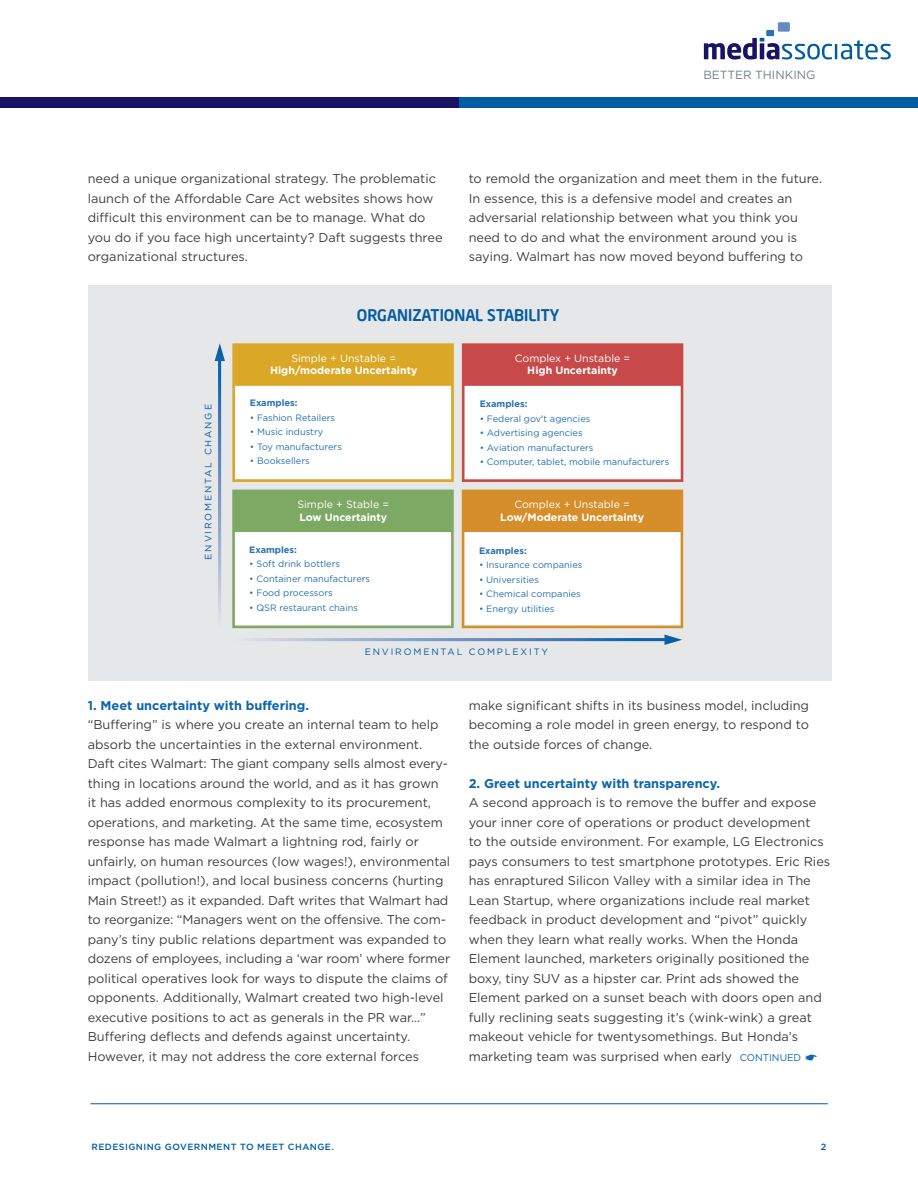
<style>
.page{position:relative;width:918px;height:1188px;background:#fff}
.page>*{position:absolute;margin:0;border:0;box-sizing:border-box;transform-origin:0 0}
.t1{font:500 15.9px "Neo Sans Intel";color:#015ca3}
.t2{font:12.75px/19.5px "Gotham";color:#3e3e3f}
.t3{font:700 12.75px "Gotham";color:#0c66aa}
.t4{font:11.85px "Gotham";color:#6c8182}
.t5{font:700 10.5px "Gotham";color:#fff}
.t6{font:10.5px "Gotham";color:#fff}
.t7{font:9.3px "Gotham";color:#2871b1}
.t8{font:9.3px "Gotham";letter-spacing:.2em;color:#015ca3}
.t9{font:700 9.3px "Gotham";color:#2871b1}
.t10{font:500 9px "Gotham";letter-spacing:.05em;color:#015ca3}
.s1{font-size:9.75px;color:#0c66aa}
</style>
<div class="page">
<svg style="left:704px;top:38px;width:187px;height:22px"></svg>
<div style="left:766px;top:30px;width:8px;height:6px;background:#2971b2"></div>
<div style="left:778px;top:22px;width:12px;height:10px;background:#638ac1"></div>
<div style="left:0;top:97px;width:459px;height:11px;background:#191364"></div>
<div style="left:459px;top:97px;width:459px;height:11px;background:#015ca3"></div>
<hr style="left:91px;top:1104px;width:737px;height:1px;background:#015ca3">
<div style="left:88px;top:285px;width:744px;height:396px;background:#e6e7e9"></div>
<svg style="left:232px;top:343px;width:222px;height:139px;background:#f1deae"></svg>
<svg style="left:462px;top:343px;width:221px;height:139px;background:#e8b6b6"></svg>
<svg style="left:232px;top:490px;width:222px;height:138px;background:#cedec4"></svg>
<svg style="left:462px;top:490px;width:221px;height:138px;background:#efd4af"></svg>
<div style="left:251px;top:400px;width:46px;height:8px;background:#fff"></div>
<div style="left:251px;top:414px;width:84px;height:7px;background:#fff"></div>
<div style="left:251px;top:429px;width:72px;height:8px;background:#fff"></div>
<div style="left:251px;top:443px;width:90px;height:8px;background:#fff"></div>
<div style="left:251px;top:458px;width:58px;height:6px;background:#fff"></div>
<div style="left:480px;top:400px;width:47px;height:9px;background:#fff"></div>
<div style="left:481px;top:415px;width:109px;height:8px;background:#fff"></div>
<div style="left:481px;top:429px;width:101px;height:9px;background:#fff"></div>
<div style="left:481px;top:444px;width:112px;height:7px;background:#fff"></div>
<div style="left:481px;top:458px;width:188px;height:9px;background:#fff"></div>
<div style="left:250px;top:546px;width:46px;height:8px;background:#fff"></div>
<div style="left:250px;top:561px;width:90px;height:6px;background:#fff"></div>
<div style="left:250px;top:575px;width:120px;height:7px;background:#fff"></div>
<div style="left:250px;top:590px;width:82px;height:8px;background:#fff"></div>
<div style="left:250px;top:604px;width:108px;height:7px;background:#fff"></div>
<div style="left:480px;top:547px;width:46px;height:8px;background:#fff"></div>
<div style="left:480px;top:562px;width:102px;height:8px;background:#fff"></div>
<div style="left:480px;top:576px;width:58px;height:7px;background:#fff"></div>
<div style="left:480px;top:591px;width:100px;height:8px;background:#fff"></div>
<div style="left:480px;top:605px;width:74px;height:8px;background:#fff"></div>
<svg style="left:215px;top:343px;width:10px;height:273px"></svg>
<svg style="left:252px;top:635px;width:430px;height:10px"></svg>
<p class="t4" style="left:703px;top:68px;width:114px">BETTER THINKING</p>
<p class="t2" style="left:88px;top:169px;width:356px">need a unique organizational strategy. The problematic launch of the Affordable Care Act websites shows how difficult this environment can be to manage. What do you do if you face high uncertainty? Daft suggests three organizational structures.</p>
<p class="t2" style="left:469px;top:169px;width:355px">to remold the organization and meet them in the future.<br>In essence, this is a defensive model and creates an adversarial relationship between what you think you need to do and what the environment around you is saying. Walmart has now moved beyond buffering to</p>
<p class="t8" style="left:203px;top:560px;width:157px;rotate:-90deg">ENVIROMENTAL CHANGE</p>
<p class="t1" style="left:357px;top:305px;width:204px">ORGANIZATIONAL STABILITY</p>
<p class="t6" style="left:291px;top:352px;width:106px">Simple + Unstable =</p>
<p class="t5" style="left:270px;top:364px;width:149px">High/moderate Uncertainty</p>
<p class="t9" style="left:250px;top:398px;width:49px">Examples:</p>
<p class="t7" style="left:250px;top:412px;width:87px">• Fashion Retailers</p>
<p class="t7" style="left:250px;top:427px;width:75px">• Music industry</p>
<p class="t7" style="left:250px;top:441px;width:94px">• Toy manufacturers</p>
<p class="t7" style="left:250px;top:456px;width:61px">• Booksellers</p>
<p class="t6" style="left:515px;top:352px;width:117px">Complex + Unstable =</p>
<p class="t5" style="left:527px;top:364px;width:92px">High Uncertainty</p>
<p class="t9" style="left:480px;top:398px;width:49px">Examples:</p>
<p class="t7" style="left:480px;top:413px;width:112px">• Federal gov't agencies</p>
<p class="t7" style="left:480px;top:428px;width:105px">• Advertising agencies</p>
<p class="t7" style="left:480px;top:442px;width:115px">• Aviation manufacturers</p>
<p class="t7" style="left:480px;top:457px;width:191px">• Computer, tablet, mobile manufacturers</p>
<p class="t6" style="left:297px;top:498px;width:93px">Simple + Stable =</p>
<p class="t5" style="left:299px;top:511px;width:89px">Low Uncertainty</p>
<p class="t9" style="left:249px;top:544px;width:49px">Examples:</p>
<p class="t7" style="left:249px;top:559px;width:92px">• Soft drink bottlers</p>
<p class="t7" style="left:249px;top:573px;width:122px">• Container manufacturers</p>
<p class="t7" style="left:249px;top:588px;width:85px">• Food processors</p>
<p class="t7" style="left:249px;top:603px;width:110px">• QSR restaurant chains</p>
<p class="t6" style="left:514px;top:498px;width:117px">Complex + Unstable =</p>
<p class="t5" style="left:500px;top:511px;width:145px">Low/Moderate Uncertainty</p>
<p class="t9" style="left:479px;top:545px;width:49px">Examples:</p>
<p class="t7" style="left:479px;top:560px;width:105px">• Insurance companies</p>
<p class="t7" style="left:479px;top:574px;width:61px">• Universities</p>
<p class="t7" style="left:479px;top:589px;width:103px">• Chemical companies</p>
<p class="t7" style="left:479px;top:603px;width:77px">• Energy utilities</p>
<p class="t8" style="left:365px;top:647px;width:185px">ENVIROMENTAL COMPLEXITY</p>
<p class="t3" style="left:88px;top:698px;width:223px">1. Meet uncertainty with buffering.</p>
<p class="t2" style="left:88px;top:715px;width:364px">“Buffering” is where you create an internal team to help absorb the uncertainties in the external environment.<br>Daft cites Walmart: The giant company sells almost every&shy;thing in locations around the world, and as it has grown it has added enormous complexity to its procurement, operations, and marketing. At the same time, ecosystem response has made Walmart a lightning rod, fairly or unfairly, on human resources (low wages!), environmental impact (pollution!), and local business concerns (hurting Main Street!) as it expanded. Daft writes that Walmart had to reorganize: “Managers went on the offensive. The com&shy;pany’s tiny public relations department was expanded to dozens of employees, including a ‘war room’ where former political operatives look for ways to dispute the claims of opponents. Additionally, Walmart created two high-level executive positions to act as generals in the PR war…” Buffering deflects and defends against uncertainty.<br>However, it may not address the core external forces</p>
<p class="t2" style="left:469px;top:695px;width:342px;text-align:justify">make significant shifts in its business model, including becoming a role model in green energy, to respond to the outside forces of change.</p>
<p class="t3" style="left:469px;top:776px;width:253px">2. Greet uncertainty with transparency.</p>
<p class="t2" style="left:469px;top:793px;width:363px">A second approach is to remove the buffer and expose your inner core of operations or product development<br>to the outside environment. For example, LG Electronics pays consumers to test smartphone prototypes. Eric Ries has enraptured Silicon Valley with a similar idea in The Lean Startup, where organizations include real market feedback in product development and “pivot” quickly when they learn what really works. When the Honda Element launched, marketers originally positioned the boxy, tiny SUV as a hipster car. Print ads showed the Element parked on a sunset beach with doors open and fully reclining seats suggesting it’s (wink-wink) a great makeout vehicle for twentysomethings. But Honda’s marketing team was surprised when early <span class="s1">CONTINUED</span></p>
<p class="t10" style="left:91px;top:1141px;width:244px">REDESIGNING GOVERNMENT TO MEET CHANGE.</p>
<p class="t10" style="left:821px;top:1141px;width:7px">2</p>
</div>
